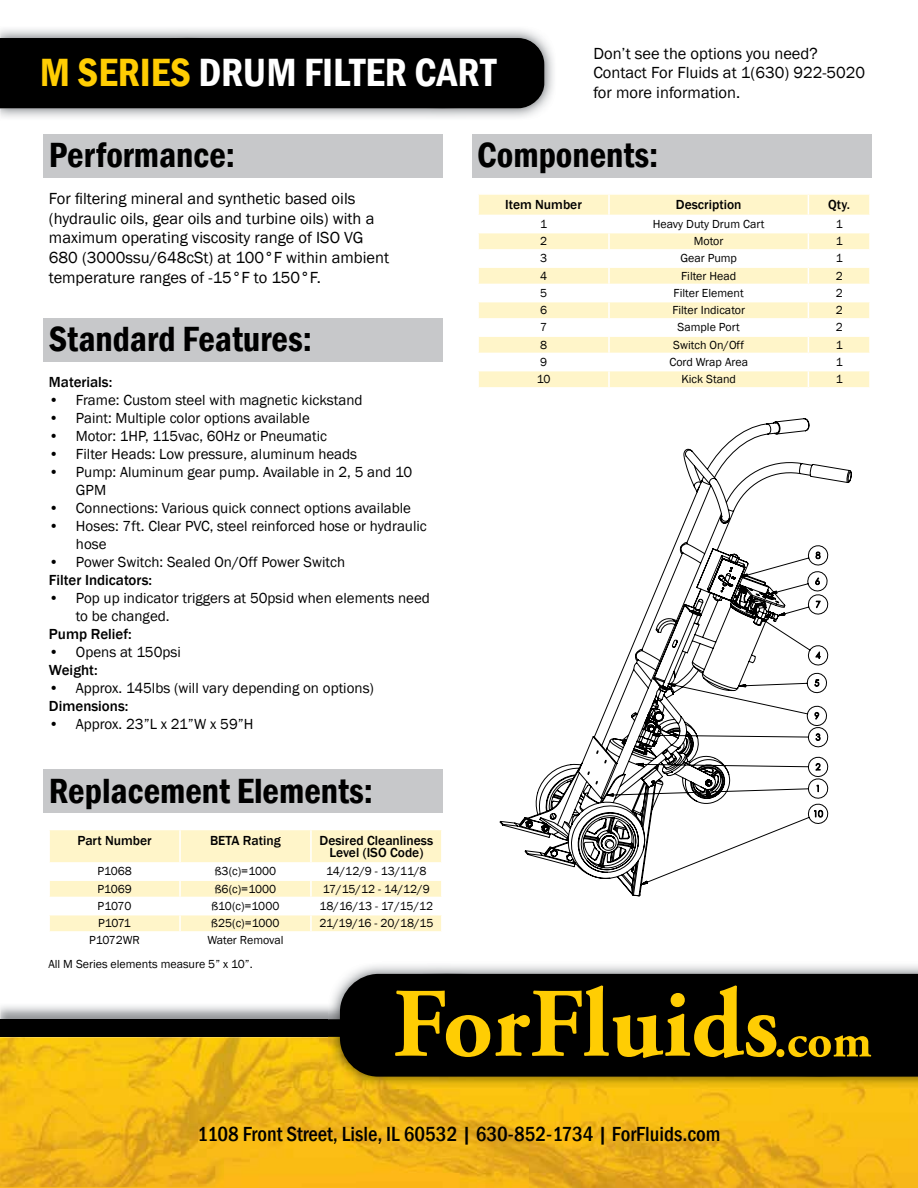
<style>
.page{position:relative;width:918px;height:1188px;background:#fff}
.page>*{position:absolute;margin:0;border:0;box-sizing:border-box;transform-origin:0 0}
.t1{font:600 condensed 40.5px "Franklin Gothic";color:#fff}
.t2{font:600 condensed 36px "Franklin Gothic";color:#000}
.t3{font:500 condensed 21px "Franklin Gothic";color:#000}
.t4{font:16.5px/19.8px "Franklin Gothic";color:#000}
.t5{font:15px/18px "Franklin Gothic";color:#000}
.t6{font:500 15px "Franklin Gothic";color:#000}
.t7{font:500 13.5px/12px "Franklin Gothic";color:#000;text-align:center}
.t8{font:12px/23.1px "Franklin Gothic";color:#000}
.s1{color:#ffcd03}
</style>
<div class="page">
<div style="left:44px;top:134px;width:399px;height:44px;background:#c7c8ca"></div>
<div style="left:44px;top:770px;width:399px;height:43px;background:#c7c8ca"></div>
<div style="left:472px;top:134px;width:400px;height:44px;background:#c7c8ca"></div>
<div style="left:44px;top:318px;width:399px;height:43px;background:#c7c8ca"></div>
<svg style="left:478px;top:194px;width:392px;height:193px"></svg>
<svg style="left:49px;top:830px;width:393px;height:102px"></svg>
<svg style="left:499px;top:418px;width:353px;height:479px"></svg>
<svg style="left:0;top:1187px;width:918px;height:1px"></svg>
<img style="left:0;top:1038px;width:357px;height:149px">
<img style="left:357px;top:1089px;width:561px;height:98px">
<img style="left:0;top:1006px;width:328px;height:32px">
<div style="left:1px;top:1019px;width:916px;height:18px;background:#000"></div>
<img style="left:328px;top:965px;width:590px;height:55px">
<img style="left:328px;top:1036px;width:590px;height:53px">
<div style="left:340px;top:974px;width:578px;height:103px;background:#000"></div>
<svg style="left:395px;top:986px;width:381px;height:72px;background:#5b4901"></svg>
<div style="left:776px;top:1049px;width:8px;height:8px;background:#ffcd03;border-radius:50%"></div>
<svg style="left:788px;top:1035px;width:83px;height:22px;background:#7d6401"></svg>
<img style="left:0;top:29px;width:554px;height:89px">
<svg style="left:0;top:38px;width:545px;height:71px;background:#0f0f10"></svg>
<div style="left:26px;top:45px;width:488px;height:61px;background:#000"></div>
<h1 class="t1" style="left:40px;top:46px;width:458px"><span class="s1">M SERIES</span> DRUM FILTER CART</h1>
<p class="t4" style="left:593px;top:44px;width:273px">Don’t see the options you need?<br>Contact For Fluids at 1(630) 922-5020 for more information.</p>
<h2 class="t2" style="left:49px;top:131px;width:188px">Performance:</h2>
<p class="t4" style="left:49px;top:189px;width:342px">For filtering mineral and synthetic based oils (hydraulic oils, gear oils and turbine oils) with a maximum operating viscosity range of ISO VG 680 (3000ssu/648cSt) at 100°F within ambient temperature ranges of -15°F to 150°F.</p>
<h2 class="t2" style="left:49px;top:315px;width:264px">Standard Features:</h2>
<p class="t6" style="left:49px;top:372px;width:65px">Materials:</p>
<p class="t5" style="left:49px;top:391px;width:315px">• Frame: Custom steel with magnetic kickstand</p>
<p class="t5" style="left:49px;top:409px;width:262px">• Paint: Multiple color options available</p>
<p class="t5" style="left:49px;top:427px;width:280px">• Motor: 1HP, 115vac, 60Hz or Pneumatic</p>
<p class="t5" style="left:49px;top:445px;width:310px">• Filter Heads: Low pressure, aluminum heads</p>
<p class="t5" style="left:76px;top:463px;width:338px;text-indent:-27px">• Pump: Aluminum gear pump. Available in 2, 5 and 10<br>GPM</p>
<p class="t5" style="left:49px;top:499px;width:364px">• Connections: Various quick connect options available</p>
<p class="t5" style="left:76px;top:517px;width:353px;text-indent:-27px">• Hoses: 7ft. Clear PVC, steel reinforced hose or hydraulic hose</p>
<p class="t5" style="left:49px;top:553px;width:298px">• Power Switch: Sealed On/Off Power Switch</p>
<p class="t6" style="left:49px;top:570px;width:105px">Filter Indicators:</p>
<p class="t5" style="left:76px;top:589px;width:356px;text-indent:-27px">• Pop up indicator triggers at 50psid when elements need to be changed.</p>
<p class="t6" style="left:49px;top:624px;width:84px">Pump Relief:</p>
<p class="t5" style="left:49px;top:643px;width:133px">• Opens at 150psi</p>
<p class="t6" style="left:49px;top:660px;width:50px">Weight:</p>
<p class="t5" style="left:49px;top:679px;width:327px">• Approx. 145lbs (will vary depending on options)</p>
<p class="t6" style="left:49px;top:696px;width:81px">Dimensions:</p>
<p class="t5" style="left:49px;top:715px;width:206px">• Approx. 23”L x 21”W x 59”H</p>
<h2 class="t2" style="left:49px;top:767px;width:326px">Replacement Elements:</h2>
<p class="t7" style="left:77px;top:835px;width:76px">Part Number</p>
<p class="t7" style="left:210px;top:835px;width:72px">BETA Rating</p>
<p class="t7" style="left:320px;top:835px;width:115px">Desired Cleanliness<br>Level (ISO Code)</p>
<p class="t8" style="left:97px;top:860px;width:36px">P1068</p>
<p class="t8" style="left:215px;top:860px;width:63px">ß3(c)=1000</p>
<p class="t8" style="left:326px;top:860px;width:102px">14/12/9 - 13/11/8</p>
<p class="t8" style="left:97px;top:877px;width:36px">P1069</p>
<p class="t8" style="left:215px;top:877px;width:63px">ß6(c)=1000</p>
<p class="t8" style="left:323px;top:877px;width:108px">17/15/12 - 14/12/9</p>
<p class="t8" style="left:98px;top:895px;width:35px">P1070</p>
<p class="t8" style="left:212px;top:895px;width:69px">ß10(c)=1000</p>
<p class="t8" style="left:320px;top:895px;width:115px">18/16/13 - 17/15/12</p>
<p class="t8" style="left:98px;top:912px;width:34px">P1071</p>
<p class="t8" style="left:211px;top:912px;width:70px">ß25(c)=1000</p>
<p class="t8" style="left:319px;top:912px;width:115px">21/19/16 - 20/18/15</p>
<p class="t8" style="left:89px;top:929px;width:52px">P1072WR</p>
<p class="t8" style="left:48px;top:929px;width:237px;text-indent:159px">Water Removal<br>All M Series elements measure 5” x 10”.</p>
<h2 class="t2" style="left:477px;top:131px;width:183px">Components:</h2>
<p class="t7" style="left:505px;top:199px;width:78px">Item Number</p>
<p class="t7" style="left:676px;top:199px;width:67px">Description</p>
<p class="t7" style="left:828px;top:199px;width:23px">Qty.</p>
<p class="t8" style="left:540px;top:213px;width:9px">1</p>
<p class="t8" style="left:653px;top:213px;width:113px">Heavy Duty Drum Cart</p>
<p class="t8" style="left:836px;top:213px;width:9px">1</p>
<p class="t8" style="left:540px;top:230px;width:9px">2</p>
<p class="t8" style="left:694px;top:230px;width:31px">Motor</p>
<p class="t8" style="left:836px;top:230px;width:9px">1</p>
<p class="t8" style="left:540px;top:247px;width:9px">3</p>
<p class="t8" style="left:680px;top:247px;width:58px">Gear Pump</p>
<p class="t8" style="left:836px;top:247px;width:9px">1</p>
<p class="t8" style="left:540px;top:264px;width:9px">4</p>
<p class="t8" style="left:681px;top:264px;width:57px">Filter Head</p>
<p class="t8" style="left:836px;top:264px;width:9px">2</p>
<p class="t8" style="left:540px;top:282px;width:9px">5</p>
<p class="t8" style="left:674px;top:282px;width:72px">Filter Element</p>
<p class="t8" style="left:836px;top:282px;width:9px">2</p>
<p class="t8" style="left:540px;top:299px;width:9px">6</p>
<p class="t8" style="left:672px;top:299px;width:74px">Filter Indicator</p>
<p class="t8" style="left:836px;top:299px;width:9px">2</p>
<p class="t8" style="left:540px;top:316px;width:9px">7</p>
<p class="t8" style="left:678px;top:316px;width:64px">Sample Port</p>
<p class="t8" style="left:836px;top:316px;width:9px">2</p>
<p class="t8" style="left:540px;top:333px;width:9px">8</p>
<p class="t8" style="left:673px;top:333px;width:72px">Switch On/Off</p>
<p class="t8" style="left:836px;top:333px;width:9px">1</p>
<p class="t8" style="left:540px;top:351px;width:9px">9</p>
<p class="t8" style="left:669px;top:351px;width:80px">Cord Wrap Area</p>
<p class="t8" style="left:836px;top:351px;width:9px">1</p>
<p class="t8" style="left:537px;top:368px;width:15px">10</p>
<p class="t8" style="left:681px;top:368px;width:56px">Kick Stand</p>
<p class="t8" style="left:836px;top:368px;width:9px">1</p>
<h3 class="t3" style="left:198px;top:1120px;width:524px">1108 Front Street, Lisle, IL 60532 | 630-852-1734 | ForFluids.com</h3>
</div>
